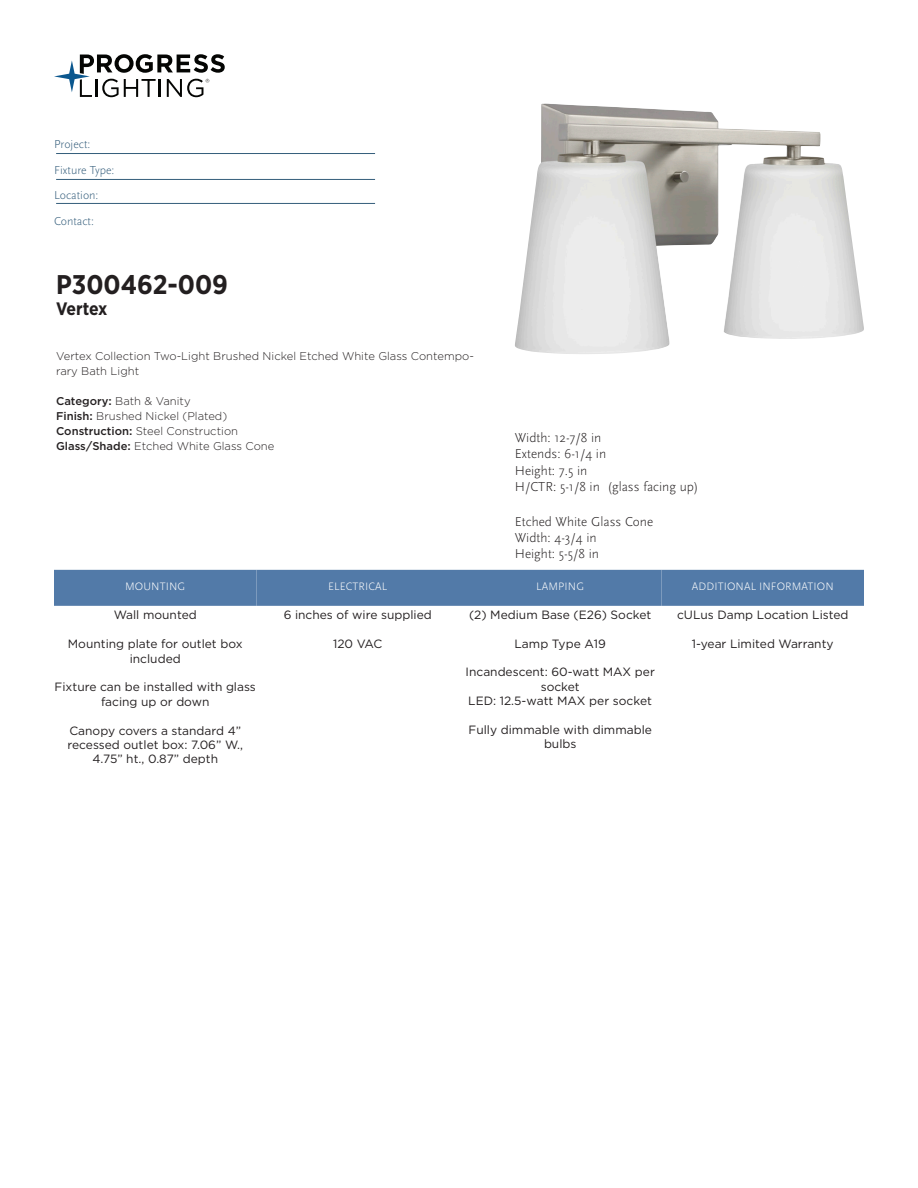
<style>
.page{position:relative;width:918px;height:1188px;background:#fff}
.page>*{position:absolute;margin:0;border:0;box-sizing:border-box;transform-origin:0 0}
.SKU{font:700 27px "Gotham Narrow";color:#231f20}
.Heading{font:700 18px "Gotham Narrow";letter-spacing:-.015em;color:#231f20}
.t1{font:300 13.5px "Scala Sans Pro";color:#231f20}
.Information{font:12px/14.4px "Gotham";color:#231f20;text-align:center}
.t2{font:300 12px "Scala Sans Pro";color:#345d7b}
.Description_body{font:300 11.25px/15px "Gotham";color:#231f20}
.Information-Heading{font:300 11.25px "Scala Sans Pro";letter-spacing:.01em;color:#fff}
.s1{font-weight:500}
</style>
<div class="page">
<svg style="left:54px;top:54px;width:171px;height:43px"></svg>
<hr style="left:56px;top:153px;width:319px;height:1px;background:#345d7b">
<hr style="left:56px;top:179px;width:319px;height:1px;background:#345d7b">
<hr style="left:56px;top:203px;width:319px;height:1px;background:#345d7b">
<img style="left:515px;top:104px;width:349px;height:250px">
<div style="left:54px;top:570px;width:202px;height:36px;background:#527aa8"></div>
<div style="left:256px;top:570px;width:203px;height:36px;background:#527aa8"></div>
<div style="left:459px;top:570px;width:203px;height:36px;background:#527aa8"></div>
<div style="left:662px;top:570px;width:202px;height:36px;background:#527aa8"></div>
<p class="t2" style="left:54px;top:138px;width:38px">Project:</p>
<p class="t2" style="left:54px;top:163px;width:62px">Fixture Type:</p>
<p class="t2" style="left:54px;top:189px;width:46px">Location:</p>
<p class="t2" style="left:54px;top:214px;width:42px">Contact:</p>
<p class="SKU" style="left:56px;top:267px;width:173px">P300462-009</p>
<p class="Heading" style="left:56px;top:297px;width:53px">Vertex</p>
<p class="Description_body" style="left:56px;top:348px;width:419px">Vertex Collection Two-Light Brushed Nickel Etched White Glass Contempo&shy;rary Bath Light</p>
<p class="Description_body" style="left:56px;top:393px;width:136px"><span class="s1">Category:</span> Bath &amp; Vanity</p>
<p class="Description_body" style="left:56px;top:408px;width:173px"><span class="s1">Finish:</span> Brushed Nickel (Plated)</p>
<p class="Description_body" style="left:56px;top:423px;width:183px"><span class="s1">Construction:</span> Steel Construction</p>
<p class="Description_body" style="left:56px;top:438px;width:220px"><span class="s1">Glass/Shade:</span> Etched White Glass Cone</p>
<p class="t1" style="left:515px;top:430px;width:88px">Width: 12-7/8 in</p>
<p class="t1" style="left:515px;top:446px;width:93px">Extends: 6-1/4 in</p>
<p class="t1" style="left:515px;top:462px;width:74px">Height: 7.5 in</p>
<p class="t1" style="left:515px;top:479px;width:185px">H/CTR: 5-1/8 in (glass facing up)</p>
<p class="t1" style="left:515px;top:514px;width:140px">Etched White Glass Cone</p>
<p class="t1" style="left:515px;top:530px;width:83px">Width: 4-3/4 in</p>
<p class="t1" style="left:515px;top:546px;width:86px">Height: 5-5/8 in</p>
<p class="Information-Heading" style="left:125px;top:580px;width:62px">MOUNTING</p>
<p class="Information" style="left:114px;top:608px;width:84px">Wall mounted</p>
<p class="Information" style="left:68px;top:637px;width:176px">Mounting plate for outlet box included</p>
<p class="Information" style="left:55px;top:680px;width:203px">Fixture can be installed with glass facing up or down</p>
<p class="Information" style="left:68px;top:723px;width:177px">Canopy covers a standard 4” recessed outlet box: 7.06” W.,<br>4.75” ht., 0.87” depth</p>
<p class="Information-Heading" style="left:328px;top:580px;width:61px">ELECTRICAL</p>
<p class="Information" style="left:284px;top:607px;width:150px">6 inches of wire supplied</p>
<p class="Information" style="left:333px;top:636px;width:51px">120 VAC</p>
<p class="Information-Heading" style="left:536px;top:580px;width:49px">LAMPING</p>
<p class="Information" style="left:469px;top:607px;width:184px">(2) Medium Base (E26) Socket</p>
<p class="Information" style="left:515px;top:636px;width:93px">Lamp Type A19</p>
<p class="Information" style="left:466px;top:665px;width:191px">Incandescent: 60-watt MAX per socket<br>LED: 12.5-watt MAX per socket</p>
<p class="Information" style="left:469px;top:723px;width:185px">Fully dimmable with dimmable bulbs</p>
<p class="Information-Heading" style="left:692px;top:580px;width:143px">ADDITIONAL INFORMATION</p>
<p class="Information" style="left:677px;top:608px;width:173px">cULus Damp Location Listed</p>
<p class="Information" style="left:692px;top:637px;width:143px">1-year Limited Warranty</p>
</div>
